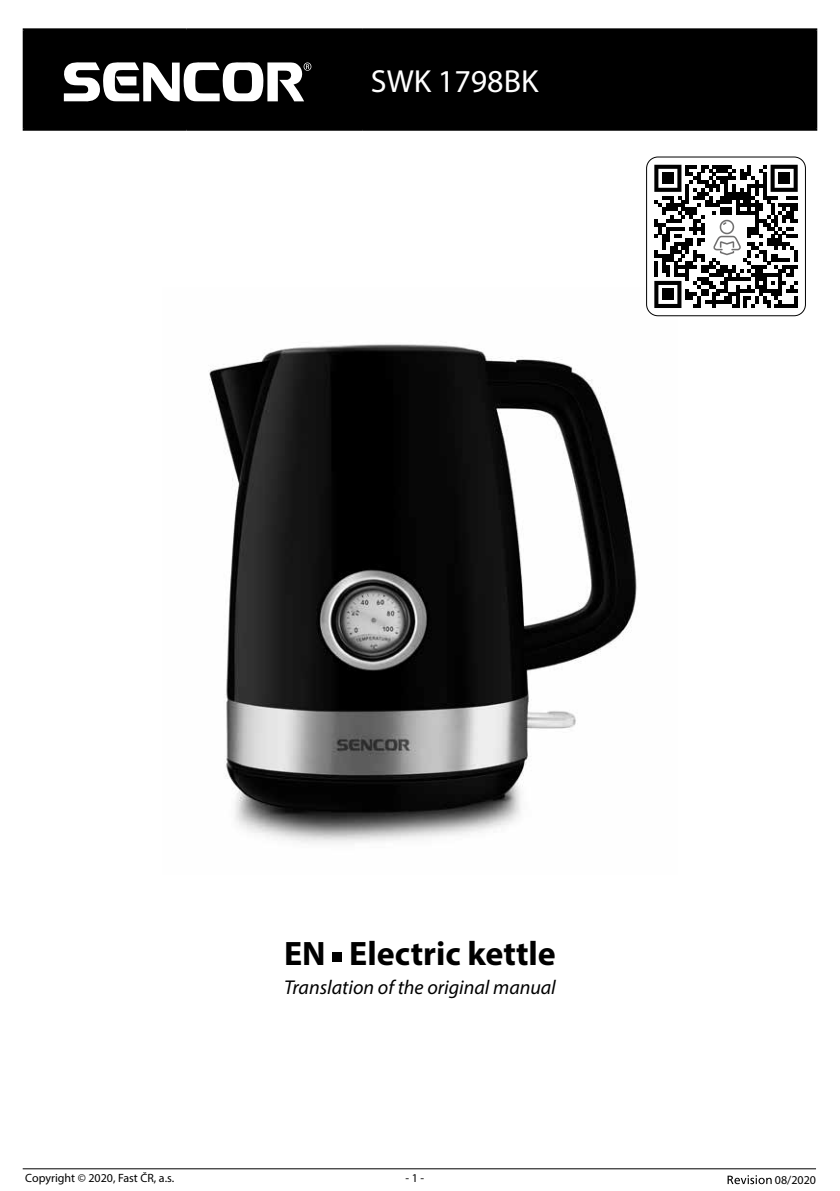
<style>
.page{position:relative;width:840px;height:1191px;background:#fff}
.page>*{position:absolute;margin:0;border:0;box-sizing:border-box;transform-origin:0 0}
.t1{font:700 34px "Myriad Pro";color:#000}
.t2{font:32px "Myriad Pro";color:#fff}
.t3{font:italic 20px "Myriad Pro";color:#000}
.t4{font:12px "Myriad Pro";color:#000}
</style>
<div class="page">
<svg style="left:727px;top:1175px;width:44px;height:9px"></svg>
<hr style="left:23px;top:1168px;width:792px;height:1px;background:#000">
<img style="left:209px;top:316px;width:468px;height:527px">
<div style="left:332px;top:952px;width:10px;height:9px;background:#000"></div>
<div style="left:25px;top:30px;width:789px;height:99px;background:#000"></div>
<hr style="left:23px;top:28px;width:163px;height:2px;background:#000">
<hr style="left:23px;top:30px;width:2px;height:99px;background:#000">
<hr style="left:186px;top:28px;width:176px;height:2px;background:#000">
<hr style="left:185px;top:30px;width:2px;height:99px;background:#000">
<hr style="left:362px;top:28px;width:454px;height:2px;background:#000">
<hr style="left:361px;top:30px;width:2px;height:99px;background:#000">
<hr style="left:814px;top:30px;width:2px;height:99px;background:#000">
<hr style="left:23px;top:129px;width:163px;height:2px;background:#000">
<hr style="left:186px;top:129px;width:176px;height:2px;background:#000">
<hr style="left:362px;top:129px;width:454px;height:2px;background:#000">
<svg style="left:63px;top:62px;width:248px;height:40px"></svg>
<svg style="left:646px;top:157px;width:159px;height:159px"></svg>
<h2 class="t2" style="left:370px;top:61px;width:169px">SWK 1798BK</h2>
<h1 class="t1" style="left:284px;top:931px;width:273px">EN Electric kettle</h1>
<h3 class="t3" style="left:284px;top:974px;width:273px">Translation of the original manual</h3>
<p class="t4" style="left:25px;top:1170px;width:150px">Copyright © 2020, Fast ČR, a.s.</p>
<p class="t4" style="left:405px;top:1170px;width:20px">- 1 -</p>
<p class="t4" style="left:774px;top:1172px;width:43px">08/2020</p>
</div>
